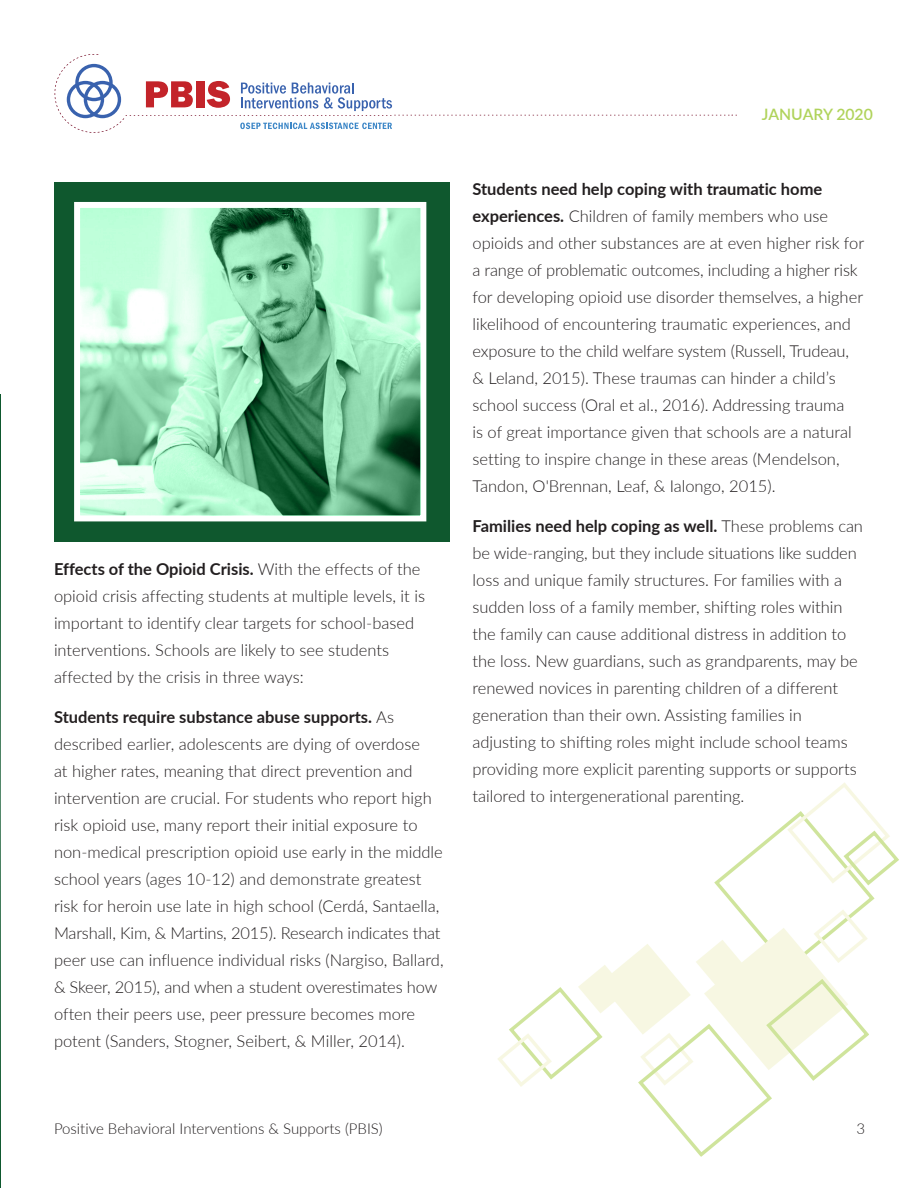
<style>
.page{position:relative;width:918px;height:1188px;background:#fff}
.page>*{position:absolute;margin:0;border:0;box-sizing:border-box;transform-origin:0 0}
.body{font:300 16.5px/27px "Lato";color:#231f20}
.t1{font:600 15.75px "Lato";color:#b0d35b}
.t2{font:300 15px "Lato";color:#231f20}
.s1{font-weight:700}
</style>
<div class="page">
<svg style="left:55px;top:54px;width:682px;height:79px"></svg>
<svg style="left:590px;top:782px;width:309px;height:299px"></svg>
<svg style="left:513px;top:977px;width:275px;height:180px"></svg>
<svg style="left:498px;top:1026px;width:61px;height:68px"></svg>
<div style="left:54px;top:182px;width:396px;height:359px;background:#0f582e"></div>
<img style="left:81px;top:209px;width:338px;height:305px">
<div style="left:74px;top:202px;width:352px;height:319px;border:6px solid #fff"></div>
<hr style="left:0;top:394px;width:1px;height:794px;background:#0e582e">
<p class="body" style="left:54px;top:555px;width:373px"><span class="s1">Effects of the Opioid Crisis.</span> With the effects of the opioid crisis affecting students at multiple levels, it is important to identify clear targets for school-based interventions. Schools are likely to see students affected by the crisis in three ways:</p>
<p class="body" style="left:54px;top:703px;width:391px"><span class="s1">Students require substance abuse supports.</span> As described earlier, adolescents are dying of overdose<br>at higher rates, meaning that direct prevention and intervention are crucial. For students who report high risk opioid use, many report their initial exposure to non-medical prescription opioid use early in the middle school years (ages 10-12) and demonstrate greatest risk for heroin use late in high school (Cerdá, Santaella, Marshall, Kim, &amp; Martins, 2015). Research indicates that peer use can influence individual risks (Nargiso, Ballard, &amp; Skeer, 2015), and when a student overestimates how often their peers use, peer pressure becomes more potent (Sanders, Stogner, Seibert, &amp; Miller, 2014).</p>
<p class="t1" style="left:762px;top:102px;width:113px">JANUARY 2020</p>
<p class="body" style="left:472px;top:175px;width:393px"><span class="s1">Students need help coping with traumatic home experiences.</span> Children of family members who use opioids and other substances are at even higher risk for a range of problematic outcomes, including a higher risk for developing opioid use disorder themselves, a higher likelihood of encountering traumatic experiences, and exposure to the child welfare system (Russell, Trudeau, &amp; Leland, 2015). These traumas can hinder a child’s school success (Oral et al., 2016). Addressing trauma<br>is of great importance given that schools are a natural setting to inspire change in these areas (Mendelson, Tandon, O'Brennan, Leaf, &amp; Ialongo, 2015).</p>
<p class="body" style="left:472px;top:512px;width:392px"><span class="s1">Families need help coping as well.</span> These problems can be wide-ranging, but they include situations like sudden loss and unique family structures. For families with a sudden loss of a family member, shifting roles within the family can cause additional distress in addition to the loss. New guardians, such as grandparents, may be renewed novices in parenting children of a different generation than their own. Assisting families in adjusting to shifting roles might include school teams providing more explicit parenting supports or supports tailored to intergenerational parenting.</p>
<p class="t2" style="left:54px;top:1118px;width:330px">Positive Behavioral Interventions &amp; Supports (PBIS)</p>
<p class="t2" style="left:856px;top:1118px;width:10px">3</p>
</div>
